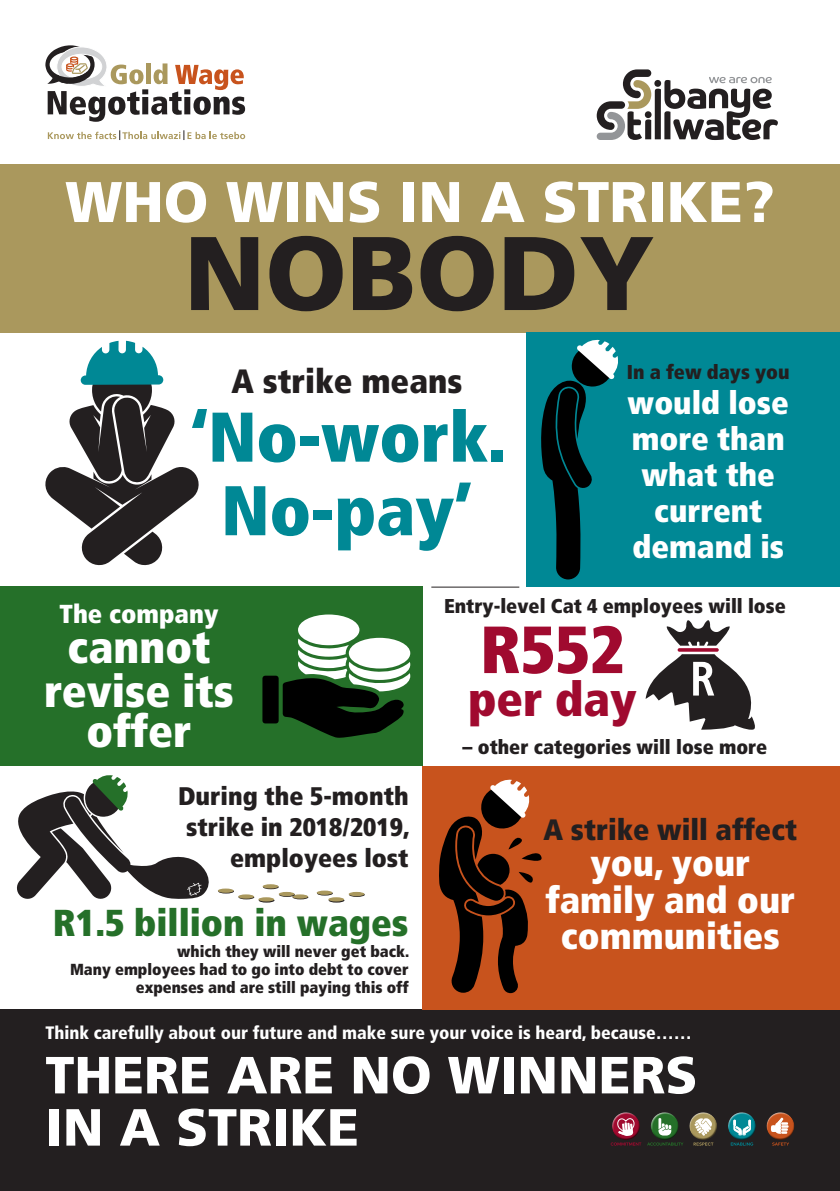
<style>
.page{position:relative;width:840px;height:1191px;background:#fff}
.page>*{position:absolute;margin:0;border:0;box-sizing:border-box;transform-origin:0 0}
.Intro_copy{font:900 104.4px "Frutiger";color:#231f20}
.Intro_copy-2{font:900 condensed 70.2px/73.6px "Frutiger";letter-spacing:-.005em;color:#008895;text-align:center}
.Intro_copy-3{font:900 condensed 66.6px "Frutiger";color:#a00a2f}
.Intro_copy-4{font:900 57.2px "Frutiger";color:#fff}
.Intro_copy-5{font:900 52.2px/52.2px "Frutiger";color:#fff}
.Intro_copy-6{font:900 condensed 48px "Frutiger";color:#a00a2f}
.Intro_copy-7{font:900 condensed 45.2px/44px "Frutiger";color:#fff;text-align:center}
.Intro_copy-8{font:900 condensed 37.4px "Frutiger";color:#257029}
.Intro_copy-9{font:900 condensed 36.8px/36.8px "Frutiger";color:#fff;text-align:center}
.Intro_copy-10{font:900 condensed 33.6px "Frutiger";color:#231f20}
.Intro_copy-11{font:900 condensed 32px/36px "Frutiger";color:#fff;text-align:center}
.Intro_copy-12{font:900 condensed 29.4px "Frutiger";color:#231f20}
.Intro_copy-13{font:900 condensed 26px "Frutiger";color:#fff}
.Intro_copy-14{font:900 condensed 25.4px/31px "Frutiger";color:#231f20;text-align:right}
.Intro_copy-15{font:900 condensed 20px "Frutiger";color:#231f20}
.Intro_copy-16{font:900 condensed 18px "Frutiger";color:#fff}
.Intro_copy-17{font:900 condensed 16px/18px "Frutiger";color:#231f20;text-align:right}
</style>
<div class="page">
<div style="left:0;top:164px;width:839px;height:168px;background:#aa985d"></div>
<div style="left:0;top:1009px;width:839px;height:182px;background:#231f20"></div>
<div style="left:526px;top:332px;width:313px;height:254px;background:#008895"></div>
<div style="left:0;top:586px;width:422px;height:179px;background:#257029"></div>
<div style="left:422px;top:765px;width:417px;height:244px;background:#c8531d"></div>
<svg style="left:596px;top:69px;width:181px;height:71px"></svg>
<svg style="left:45px;top:45px;width:200px;height:77px"></svg>
<svg style="left:48px;top:130px;width:197px;height:10px"></svg>
<div style="left:688px;top:1112px;width:28px;height:21px;background:#fff;opacity:.75"></div>
<div style="left:689px;top:1116px;width:28px;height:24px;background:#231f20;opacity:.75"></div>
<svg style="left:694px;top:1118px;width:17px;height:17px"></svg>
<div style="left:650px;top:1112px;width:28px;height:21px;background:#fff;opacity:.75"></div>
<div style="left:650px;top:1116px;width:28px;height:24px;background:#231f20;opacity:.75"></div>
<svg style="left:658px;top:1118px;width:13px;height:17px"></svg>
<div style="left:765px;top:1112px;width:28px;height:21px;background:#fff;opacity:.75"></div>
<div style="left:766px;top:1116px;width:28px;height:24px;background:#231f20;opacity:.75"></div>
<svg style="left:770px;top:1117px;width:18px;height:16px"></svg>
<div style="left:611px;top:1112px;width:28px;height:21px;background:#fff;opacity:.75"></div>
<div style="left:611px;top:1116px;width:28px;height:24px;background:#231f20;opacity:.75"></div>
<svg style="left:616px;top:1118px;width:18px;height:18px"></svg>
<div style="left:727px;top:1112px;width:28px;height:21px;background:#fff;opacity:.75"></div>
<div style="left:727px;top:1116px;width:28px;height:24px;background:#231f20;opacity:.75"></div>
<svg style="left:733px;top:1119px;width:17px;height:16px"></svg>
<svg style="left:610px;top:1142px;width:73px;height:3px"></svg>
<svg style="left:693px;top:1142px;width:20px;height:3px"></svg>
<svg style="left:730px;top:1142px;width:22px;height:3px"></svg>
<svg style="left:772px;top:1142px;width:16px;height:3px"></svg>
<svg style="left:45px;top:341px;width:154px;height:225px"></svg>
<svg style="left:666px;top:620px;width:63px;height:25px"></svg>
<hr style="left:677px;top:648px;width:41px;height:3px;background:#a00a2f;border-radius:2px">
<svg style="left:645px;top:654px;width:110px;height:76px"></svg>
<svg style="left:541px;top:339px;width:77px;height:240px"></svg>
<svg style="left:262px;top:614px;width:148px;height:124px"></svg>
<hr style="left:431px;top:586px;width:88px;height:1px;background:#231f20">
<svg style="left:439px;top:779px;width:103px;height:214px"></svg>
<svg style="left:238px;top:895px;width:16px;height:4px"></svg>
<svg style="left:292px;top:895px;width:16px;height:4px"></svg>
<svg style="left:238px;top:894px;width:16px;height:4px"></svg>
<svg style="left:292px;top:894px;width:16px;height:4px"></svg>
<svg style="left:258px;top:898px;width:16px;height:4px"></svg>
<svg style="left:328px;top:898px;width:16px;height:4px"></svg>
<svg style="left:258px;top:897px;width:16px;height:4px"></svg>
<svg style="left:328px;top:897px;width:16px;height:4px"></svg>
<svg style="left:263px;top:885px;width:15px;height:4px"></svg>
<hr style="left:317px;top:891px;width:15px;height:4px;background:#85774c;border-radius:50%">
<svg style="left:262px;top:884px;width:16px;height:4px"></svg>
<div style="left:316px;top:890px;width:16px;height:5px;background:#aa985d;border-radius:50%"></div>
<div style="left:218px;top:888px;width:15px;height:5px;background:#aa985d;border-radius:50%"></div>
<svg style="left:279px;top:892px;width:16px;height:5px"></svg>
<svg style="left:349px;top:892px;width:15px;height:5px"></svg>
<svg style="left:278px;top:892px;width:16px;height:4px"></svg>
<svg style="left:348px;top:892px;width:16px;height:4px"></svg>
<svg style="left:17px;top:775px;width:192px;height:124px"></svg>
<p class="Intro_copy-4" style="left:65px;top:167px;width:710px">WHO WINS IN A STRIKE?</p>
<p class="Intro_copy" style="left:184px;top:210px;width:472px">NOBODY</p>
<p class="Intro_copy-10" style="left:231px;top:361px;width:232px">A strike means</p>
<p class="Intro_copy-2" style="left:190px;top:400px;width:317px">‘No-work.<br>No-pay’</p>
<p class="Intro_copy-15" style="left:626px;top:359px;width:164px">In a few days you</p>
<p class="Intro_copy-11" style="left:627px;top:384px;width:163px">would lose more than what the current demand is</p>
<p class="Intro_copy-13" style="left:59px;top:598px;width:160px">The company</p>
<p class="Intro_copy-7" style="left:44px;top:625px;width:191px">cannot revise its</p>
<p class="Intro_copy-7" style="left:86px;top:709px;width:107px">offer</p>
<p class="Intro_copy-14" style="left:178px;top:780px;width:233px">During the 5-month strike in 2018/2019, employees lost</p>
<p class="Intro_copy-8" style="left:53px;top:899px;width:357px">R1.5 billion in wages</p>
<p class="Intro_copy-17" style="left:177px;top:942px;width:233px">which they will never get back.</p>
<p class="Intro_copy-17" style="left:70px;top:960px;width:340px">Many employees had to go into debt to cover expenses and are still paying this off</p>
<p class="Intro_copy-15" style="left:444px;top:593px;width:343px">Entry-level Cat 4 employees will lose</p>
<p class="Intro_copy-3" style="left:480px;top:609px;width:146px">R552</p>
<p class="Intro_copy-6" style="left:467px;top:669px;width:170px">per day</p>
<p class="Intro_copy-15" style="left:462px;top:734px;width:306px">– other categories will lose more</p>
<p class="Intro_copy-12" style="left:543px;top:812px;width:255px">A strike will affect</p>
<p class="Intro_copy-9" style="left:545px;top:844px;width:251px">you, your family and our communities</p>
<p class="Intro_copy-16" style="left:45px;top:1021px;width:647px">Think carefully about our future and make sure your voice is heard, because……</p>
<p class="Intro_copy-5" style="left:45px;top:1048px;width:653px">THERE ARE NO WINNERS<br>IN A STRIKE</p>
</div>
